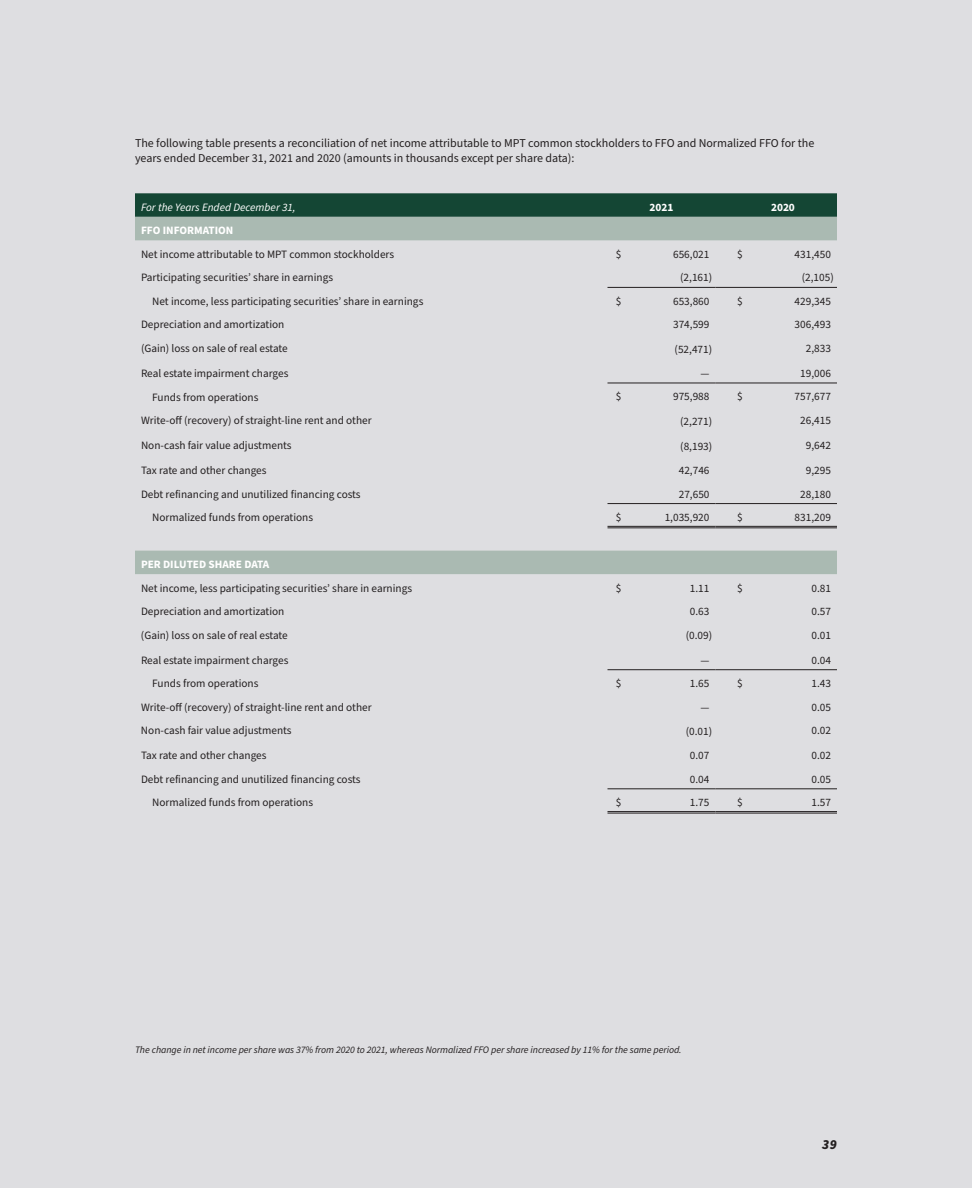
<style>
.page{position:relative;width:972px;height:1188px;background:#dedee1}
.page>*{position:absolute;margin:0;border:0;box-sizing:border-box;transform-origin:0 0}
.t1{font:italic 900 13.5px "Source Sans Pro";color:#231f20}
.Body_Copy{font:12px/14.4px "Source Sans Pro";color:#231f20}
.t2{font:11.25px "Source Sans Pro";color:#231f20}
.t3{font:700 11.25px "Source Sans Pro";color:#fff}
.t4{font:italic 11.25px "Source Sans Pro";color:#fff}
.Body_Copy-2{font:italic 9.9px "Source Sans Pro";letter-spacing:-.005em;color:#231f20}
</style>
<div class="page">
<svg style="left:135px;top:193px;width:702px;height:24px;background:#184938"></svg>
<svg style="left:135px;top:217px;width:702px;height:357px"></svg>
<hr style="left:608px;top:287px;width:108px;height:1px;background:#231f20">
<svg style="left:716px;top:287px;width:13px;height:1px"></svg>
<hr style="left:729px;top:287px;width:108px;height:1px;background:#231f20">
<hr style="left:608px;top:383px;width:108px;height:1px;background:#231f20">
<svg style="left:716px;top:383px;width:13px;height:1px"></svg>
<hr style="left:729px;top:383px;width:108px;height:1px;background:#231f20">
<hr style="left:608px;top:669px;width:108px;height:1px;background:#231f20">
<svg style="left:716px;top:669px;width:13px;height:1px"></svg>
<hr style="left:729px;top:669px;width:108px;height:1px;background:#231f20">
<hr style="left:608px;top:503px;width:108px;height:1px;background:#231f20">
<svg style="left:716px;top:503px;width:13px;height:1px"></svg>
<hr style="left:729px;top:503px;width:108px;height:1px;background:#231f20">
<hr style="left:608px;top:788px;width:108px;height:1px;background:#231f20">
<svg style="left:716px;top:788px;width:13px;height:1px"></svg>
<hr style="left:729px;top:788px;width:108px;height:1px;background:#231f20">
<hr style="left:608px;top:526px;width:108px;height:1px;background:#231f20">
<hr style="left:608px;top:527px;width:108px;height:1px;background:#231f20">
<svg style="left:716px;top:526px;width:13px;height:2px"></svg>
<hr style="left:729px;top:526px;width:108px;height:1px;background:#231f20">
<hr style="left:729px;top:527px;width:108px;height:1px;background:#231f20">
<hr style="left:608px;top:811px;width:108px;height:1px;background:#231f20">
<hr style="left:608px;top:813px;width:108px;height:1px;background:#231f20">
<svg style="left:716px;top:811px;width:13px;height:3px"></svg>
<hr style="left:729px;top:811px;width:108px;height:1px;background:#231f20">
<hr style="left:729px;top:813px;width:108px;height:1px;background:#231f20">
<p class="Body_Copy" style="left:135px;top:136px;width:681px">The following table presents a reconciliation of net income attributable to MPT common stockholders to FFO and Normalized FFO for the years ended December 31, 2021 and 2020 (amounts in thousands except per share data):</p>
<p class="t4" style="left:141px;top:200px;width:156px">For the Years Ended December 31,</p>
<p class="t3" style="left:650px;top:199px;width:25px">2021</p>
<p class="t3" style="left:771px;top:199px;width:25px">2020</p>
<p class="t3" style="left:141px;top:223px;width:94px">FFO INFORMATION</p>
<p class="t2" style="left:141px;top:247px;width:255px">Net income attributable to MPT common stockholders</p>
<p class="t2" style="left:616px;top:247px;width:7px">$</p>
<p class="t2" style="left:673px;top:247px;width:38px">656,021</p>
<p class="t2" style="left:737px;top:247px;width:7px">$</p>
<p class="t2" style="left:795px;top:247px;width:38px">431,450</p>
<p class="t2" style="left:141px;top:270px;width:194px">Participating securities’ share in earnings</p>
<p class="t2" style="left:680px;top:270px;width:34px">(2,161)</p>
<p class="t2" style="left:802px;top:270px;width:34px">(2,105)</p>
<p class="t2" style="left:152px;top:294px;width:273px">Net income, less participating securities’ share in earnings</p>
<p class="t2" style="left:616px;top:294px;width:7px">$</p>
<p class="t2" style="left:673px;top:294px;width:38px">653,860</p>
<p class="t2" style="left:737px;top:294px;width:7px">$</p>
<p class="t2" style="left:795px;top:294px;width:38px">429,345</p>
<p class="t2" style="left:141px;top:317px;width:145px">Depreciation and amortization</p>
<p class="t2" style="left:673px;top:317px;width:38px">374,599</p>
<p class="t2" style="left:795px;top:317px;width:38px">306,493</p>
<p class="t2" style="left:141px;top:341px;width:148px">(Gain) loss on sale of real estate</p>
<p class="t2" style="left:675px;top:341px;width:39px">(52,471)</p>
<p class="t2" style="left:806px;top:341px;width:27px">2,833</p>
<p class="t2" style="left:141px;top:366px;width:149px">Real estate impairment charges</p>
<p class="t2" style="left:701px;top:366px;width:10px">—</p>
<p class="t2" style="left:800px;top:366px;width:32px">19,006</p>
<p class="t2" style="left:152px;top:389px;width:108px">Funds from operations</p>
<p class="t2" style="left:616px;top:389px;width:7px">$</p>
<p class="t2" style="left:673px;top:389px;width:38px">975,988</p>
<p class="t2" style="left:737px;top:389px;width:7px">$</p>
<p class="t2" style="left:795px;top:389px;width:38px">757,677</p>
<p class="t2" style="left:141px;top:413px;width:232px">Write-off (recovery) of straight-line rent and other</p>
<p class="t2" style="left:680px;top:414px;width:34px">(2,271)</p>
<p class="t2" style="left:800px;top:413px;width:32px">26,415</p>
<p class="t2" style="left:141px;top:438px;width:152px">Non-cash fair value adjustments</p>
<p class="t2" style="left:680px;top:439px;width:34px">(8,193)</p>
<p class="t2" style="left:806px;top:438px;width:27px">9,642</p>
<p class="t2" style="left:141px;top:463px;width:127px">Tax rate and other changes</p>
<p class="t2" style="left:679px;top:463px;width:32px">42,746</p>
<p class="t2" style="left:806px;top:463px;width:27px">9,295</p>
<p class="t2" style="left:141px;top:486px;width:221px">Debt refinancing and unutilized financing costs</p>
<p class="t2" style="left:679px;top:486px;width:32px">27,650</p>
<p class="t2" style="left:800px;top:486px;width:32px">28,180</p>
<p class="t2" style="left:152px;top:510px;width:162px">Normalized funds from operations</p>
<p class="t2" style="left:616px;top:510px;width:7px">$</p>
<p class="t2" style="left:665px;top:510px;width:46px">1,035,920</p>
<p class="t2" style="left:737px;top:510px;width:7px">$</p>
<p class="t2" style="left:795px;top:510px;width:38px">831,209</p>
<p class="t3" style="left:141px;top:557px;width:130px">PER DILUTED SHARE DATA</p>
<p class="t2" style="left:141px;top:580px;width:273px">Net income, less participating securities’ share in earnings</p>
<p class="t2" style="left:616px;top:580px;width:7px">$</p>
<p class="t2" style="left:690px;top:580px;width:21px">1.11</p>
<p class="t2" style="left:737px;top:580px;width:7px">$</p>
<p class="t2" style="left:811px;top:580px;width:21px">0.81</p>
<p class="t2" style="left:141px;top:604px;width:145px">Depreciation and amortization</p>
<p class="t2" style="left:690px;top:604px;width:21px">0.63</p>
<p class="t2" style="left:811px;top:604px;width:21px">0.57</p>
<p class="t2" style="left:141px;top:627px;width:148px">(Gain) loss on sale of real estate</p>
<p class="t2" style="left:686px;top:628px;width:28px">(0.09)</p>
<p class="t2" style="left:811px;top:627px;width:21px">0.01</p>
<p class="t2" style="left:141px;top:652px;width:149px">Real estate impairment charges</p>
<p class="t2" style="left:701px;top:652px;width:10px">—</p>
<p class="t2" style="left:811px;top:652px;width:21px">0.04</p>
<p class="t2" style="left:152px;top:676px;width:108px">Funds from operations</p>
<p class="t2" style="left:616px;top:676px;width:7px">$</p>
<p class="t2" style="left:690px;top:676px;width:21px">1.65</p>
<p class="t2" style="left:737px;top:676px;width:7px">$</p>
<p class="t2" style="left:811px;top:676px;width:21px">1.43</p>
<p class="t2" style="left:141px;top:700px;width:232px">Write-off (recovery) of straight-line rent and other</p>
<p class="t2" style="left:700px;top:700px;width:10px">—</p>
<p class="t2" style="left:811px;top:700px;width:21px">0.05</p>
<p class="t2" style="left:141px;top:723px;width:152px">Non-cash fair value adjustments</p>
<p class="t2" style="left:686px;top:724px;width:28px">(0.01)</p>
<p class="t2" style="left:811px;top:723px;width:21px">0.02</p>
<p class="t2" style="left:141px;top:748px;width:127px">Tax rate and other changes</p>
<p class="t2" style="left:690px;top:748px;width:21px">0.07</p>
<p class="t2" style="left:811px;top:748px;width:21px">0.02</p>
<p class="t2" style="left:141px;top:772px;width:221px">Debt refinancing and unutilized financing costs</p>
<p class="t2" style="left:690px;top:772px;width:21px">0.04</p>
<p class="t2" style="left:811px;top:772px;width:21px">0.05</p>
<p class="t2" style="left:152px;top:795px;width:162px">Normalized funds from operations</p>
<p class="t2" style="left:616px;top:795px;width:7px">$</p>
<p class="t2" style="left:690px;top:795px;width:21px">1.75</p>
<p class="t2" style="left:737px;top:795px;width:7px">$</p>
<p class="t2" style="left:811px;top:795px;width:21px">1.57</p>
<p class="Body_Copy-2" style="left:135px;top:1043px;width:548px">The change in net income per share was 37% from 2020 to 2021, whereas Normalized FFO per share increased by 11% for the same period.</p>
<p class="t1" style="left:822px;top:1135px;width:16px">39</p>
</div>
